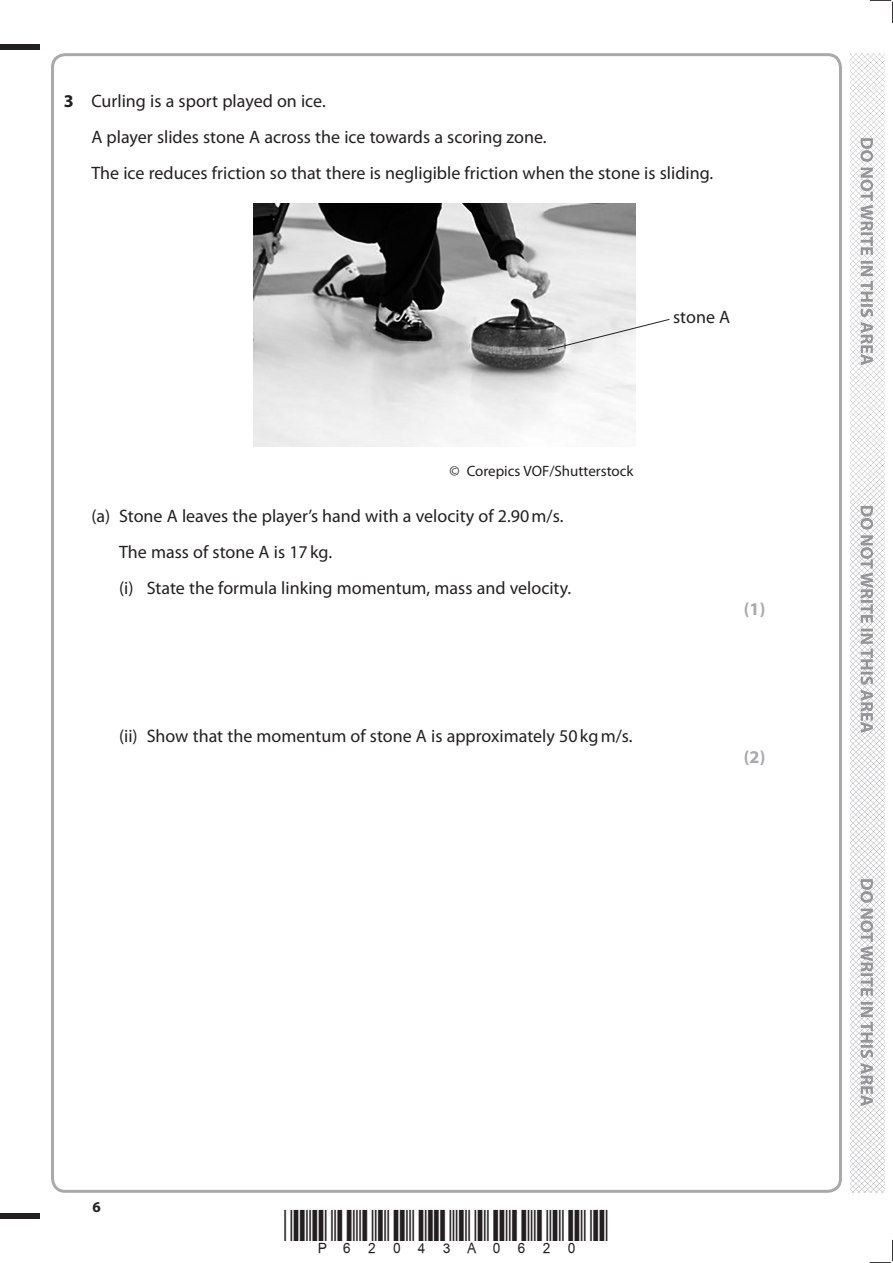
<style>
.page{position:relative;width:893px;height:1263px;background:#fff}
.page>*{position:absolute;margin:0;border:0;box-sizing:border-box;transform-origin:0 0}
.t1{font:18px/36px "Myriad Pro";color:#231f20}
.t2{font:700 18px "Myriad Pro";color:#a8a9ad}
.t3{font:15px "Myriad Pro";color:#231f20}
.t4{font:700 15px "Myriad Pro";color:#231f20}
.s1{font-weight:700}
</style>
<div class="page">
<div style="left:0;top:44px;width:40px;height:5px;background:#231f20"></div>
<div style="left:0;top:1214px;width:40px;height:5px;background:#231f20"></div>
<svg style="left:870px;top:0;width:23px;height:23px"></svg>
<svg style="left:870px;top:1240px;width:23px;height:23px"></svg>
<img style="left:850px;top:53px;width:34px;height:1140px">
<svg style="left:860px;top:138px;width:13px;height:968px"></svg>
<img style="left:254px;top:204px;width:382px;height:243px">
<svg style="left:547px;top:318px;width:123px;height:33px"></svg>
<p class="t1" style="left:91px;top:83px;width:623px;text-indent:-28px"><span class="s1">3</span> Curling is a sport played on ice.<br>A player slides stone A across the ice towards a scoring zone.<br>The ice reduces friction so that there is negligible friction when the stone is sliding.</p>
<p class="t1" style="left:673px;top:299px;width:59px">stone A</p>
<p class="t3" style="left:449px;top:461px;width:186px">© Corepics VOF/Shutterstock</p>
<p class="t1" style="left:119px;top:498px;width:454px;text-indent:-28px">(a) Stone A leaves the player’s hand with a velocity of 2.90m/s.<br>The mass of stone A is 17kg.<br>(i) State the formula linking momentum, mass and velocity.</p>
<p class="t1" style="left:119px;top:718px;width:515px">(ii) Show that the momentum of stone A is approximately 50kgm/s.</p>
<p class="t2" style="left:744px;top:597px;width:23px">(1)</p>
<p class="t2" style="left:744px;top:745px;width:23px">(2)</p>
<p class="t4" style="left:92px;top:1197px;width:10px">6</p>
</div>
